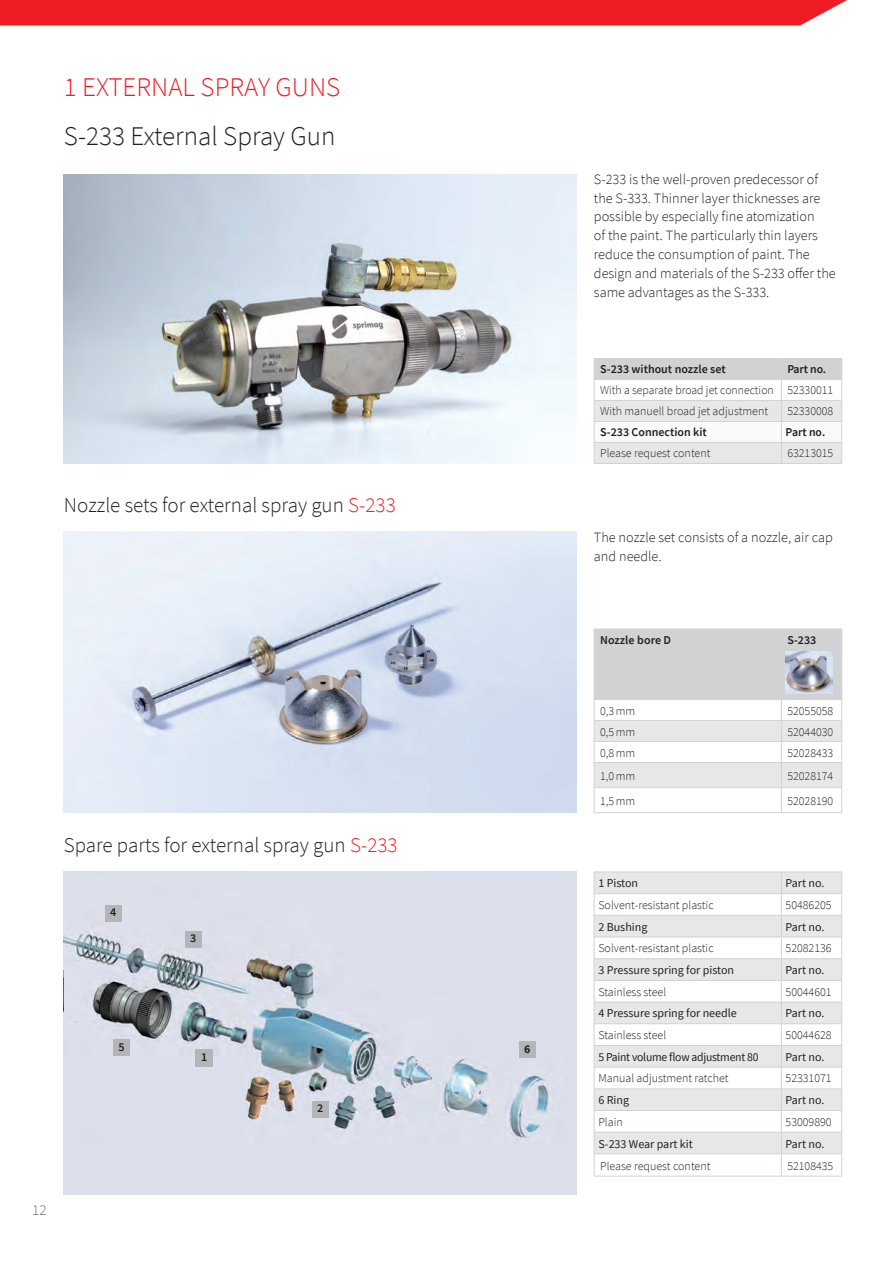
<style>
.page{position:relative;width:893px;height:1263px;background:#fff}
.page>*{position:absolute;margin:0;border:0;box-sizing:border-box;transform-origin:0 0}
.t1{font:300 27px "Source Sans Pro";color:#231f20}
.t2{font:300 27px "Source Sans Pro";color:#ee1d23}
.t3{font:300 21px "Source Sans Pro";color:#231f20}
.t4{font:300 15px "Source Sans Pro";color:#6c6d70}
.t5{font:300 14.25px/18.8px "Source Sans Pro";color:#231f20}
.t6{font:300 12px/21px "Source Sans Pro";color:#231f20}
.t7{font:12px "Source Sans Pro";color:#231f20}
.t8{font:600 12px "Source Sans Pro";color:#231f20}
.t9{font:12px "Source Sans Pro";letter-spacing:-.02em;color:#231f20}
.t10{font:700 12px "Source Sans Pro";color:#231f20}
.s1{color:#ee1d23}
</style>
<div class="page">
<div style="left:0;top:0;width:847px;height:26px;background:#ee1d23"></div>
<img style="left:64px;top:174px;width:513px;height:289px">
<img style="left:64px;top:531px;width:513px;height:282px">
<div style="left:64px;top:872px;width:513px;height:323px;background:#dcdfea"></div>
<img style="left:64px;top:921px;width:487px;height:220px">
<div style="left:196px;top:1049px;width:17px;height:17px;background:#b4b5b8"></div>
<div style="left:312px;top:1101px;width:17px;height:17px;background:#b4b5b8"></div>
<div style="left:185px;top:931px;width:17px;height:17px;background:#b4b5b8"></div>
<div style="left:105px;top:905px;width:17px;height:16px;background:#b4b5b8"></div>
<div style="left:113px;top:1039px;width:17px;height:16px;background:#b4b5b8"></div>
<div style="left:519px;top:1041px;width:16px;height:17px;background:#b4b5b8"></div>
<svg style="left:64px;top:956px;width:121px;height:88px"></svg>
<hr style="left:594px;top:463px;width:187px;height:1px;background:#d1d2d4">
<hr style="left:781px;top:463px;width:61px;height:1px;background:#d1d2d4">
<svg style="left:594px;top:358px;width:248px;height:105px"></svg>
<svg style="left:594px;top:630px;width:248px;height:182px"></svg>
<hr style="left:594px;top:720px;width:187px;height:1px;background:#d1d2d4">
<hr style="left:781px;top:720px;width:61px;height:1px;background:#d1d2d4">
<hr style="left:594px;top:741px;width:187px;height:1px;background:#d1d2d4">
<hr style="left:781px;top:741px;width:61px;height:1px;background:#d1d2d4">
<hr style="left:594px;top:762px;width:187px;height:1px;background:#d1d2d4">
<hr style="left:781px;top:762px;width:61px;height:1px;background:#d1d2d4">
<hr style="left:594px;top:787px;width:187px;height:1px;background:#d1d2d4">
<hr style="left:781px;top:787px;width:61px;height:1px;background:#d1d2d4">
<hr style="left:594px;top:812px;width:187px;height:1px;background:#d1d2d4">
<hr style="left:781px;top:812px;width:61px;height:1px;background:#d1d2d4">
<hr style="left:594px;top:629px;width:187px;height:1px;background:#d1d2d4">
<hr style="left:594px;top:629px;width:1px;height:70px;background:#d1d2d4">
<hr style="left:781px;top:629px;width:61px;height:1px;background:#d1d2d4">
<hr style="left:781px;top:629px;width:1px;height:70px;background:#d1d2d4">
<hr style="left:841px;top:629px;width:1px;height:70px;background:#d1d2d4">
<hr style="left:594px;top:699px;width:187px;height:1px;background:#d1d2d4">
<hr style="left:781px;top:699px;width:61px;height:1px;background:#d1d2d4">
<img style="left:785px;top:651px;width:47px;height:42px">
<svg style="left:595px;top:873px;width:246px;height:280px;fill:#e6e7e9"></svg>
<hr style="left:594px;top:937px;width:187px;height:1px;background:#d1d2d4">
<hr style="left:781px;top:937px;width:61px;height:1px;background:#d1d2d4">
<svg style="left:781px;top:873px;width:1px;height:303px"></svg>
<hr style="left:594px;top:872px;width:187px;height:1px;background:#d1d2d4">
<hr style="left:781px;top:872px;width:61px;height:1px;background:#d1d2d4">
<hr style="left:594px;top:893px;width:187px;height:1px;background:#d1d2d4">
<hr style="left:781px;top:893px;width:61px;height:1px;background:#d1d2d4">
<hr style="left:594px;top:915px;width:187px;height:1px;background:#d1d2d4">
<hr style="left:781px;top:915px;width:61px;height:1px;background:#d1d2d4">
<hr style="left:594px;top:958px;width:187px;height:1px;background:#d1d2d4">
<hr style="left:781px;top:958px;width:61px;height:1px;background:#d1d2d4">
<hr style="left:594px;top:980px;width:187px;height:1px;background:#d1d2d4">
<hr style="left:781px;top:980px;width:61px;height:1px;background:#d1d2d4">
<hr style="left:594px;top:1002px;width:187px;height:1px;background:#d1d2d4">
<hr style="left:781px;top:1002px;width:61px;height:1px;background:#d1d2d4">
<hr style="left:594px;top:1023px;width:187px;height:1px;background:#d1d2d4">
<hr style="left:781px;top:1023px;width:61px;height:1px;background:#d1d2d4">
<hr style="left:594px;top:1045px;width:187px;height:1px;background:#d1d2d4">
<hr style="left:781px;top:1045px;width:61px;height:1px;background:#d1d2d4">
<hr style="left:594px;top:1067px;width:187px;height:1px;background:#d1d2d4">
<hr style="left:781px;top:1067px;width:61px;height:1px;background:#d1d2d4">
<hr style="left:594px;top:1088px;width:187px;height:1px;background:#d1d2d4">
<hr style="left:781px;top:1088px;width:61px;height:1px;background:#d1d2d4">
<hr style="left:594px;top:1110px;width:187px;height:1px;background:#d1d2d4">
<hr style="left:781px;top:1110px;width:61px;height:1px;background:#d1d2d4">
<hr style="left:594px;top:1132px;width:187px;height:1px;background:#d1d2d4">
<hr style="left:781px;top:1132px;width:61px;height:1px;background:#d1d2d4">
<hr style="left:594px;top:1153px;width:187px;height:1px;background:#d1d2d4">
<svg style="left:594px;top:873px;width:1px;height:303px"></svg>
<hr style="left:781px;top:1153px;width:61px;height:1px;background:#d1d2d4">
<svg style="left:841px;top:873px;width:1px;height:303px"></svg>
<hr style="left:594px;top:1176px;width:187px;height:1px;background:#d1d2d4">
<hr style="left:781px;top:1176px;width:61px;height:1px;background:#d1d2d4">
<h1 class="t2" style="left:64px;top:71px;width:278px">1 EXTERNAL SPRAY GUNS</h1>
<h1 class="t1" style="left:64px;top:119px;width:273px">S-233 External Spray Gun</h1>
<h2 class="t3" style="left:64px;top:492px;width:333px">Nozzle sets for external spray gun <span class="s1">S-233</span></h2>
<h2 class="t3" style="left:64px;top:832px;width:335px">Spare parts for external spray gun <span class="s1">S-233</span></h2>
<p class="t8" style="left:110px;top:904px;width:8px">4</p>
<p class="t8" style="left:190px;top:930px;width:8px">3</p>
<p class="t4" style="left:32px;top:1200px;width:16px">12</p>
<p class="t8" style="left:118px;top:1039px;width:8px">5</p>
<p class="t10" style="left:524px;top:1041px;width:8px">6</p>
<p class="t8" style="left:201px;top:1049px;width:8px">1</p>
<p class="t8" style="left:317px;top:1100px;width:8px">2</p>
<p class="t5" style="left:594px;top:170px;width:243px">S-233 is the well-proven predecessor of the S-333. Thinner layer thicknesses are possible by especially fine atomization<br>of the paint. The particularly thin layers reduce the consumption of paint. The design and materials of the S-233 offer the same advantages as the S-333.</p>
<p class="t8" style="left:600px;top:362px;width:127px">S-233 without nozzle set</p>
<p class="t8" style="left:787px;top:362px;width:40px">Part no.</p>
<p class="t6" style="left:600px;top:380px;width:235px">With a separate broad jet connection 52330011<br>With manuell broad jet adjustment</p>
<p class="t6" style="left:787px;top:401px;width:47px">52330008</p>
<p class="t8" style="left:600px;top:425px;width:108px">S-233 Connection kit</p>
<p class="t8" style="left:786px;top:425px;width:41px">Part no.</p>
<p class="t6" style="left:600px;top:443px;width:112px">Please request content</p>
<p class="t6" style="left:787px;top:443px;width:47px">63213015</p>
<p class="t5" style="left:594px;top:528px;width:240px">The nozzle set consists of a nozzle, air cap and needle.</p>
<p class="t8" style="left:600px;top:632px;width:73px">Nozzle bore D</p>
<p class="t8" style="left:787px;top:632px;width:31px">S-233</p>
<p class="t6" style="left:600px;top:700px;width:37px">0,3mm</p>
<p class="t6" style="left:787px;top:700px;width:47px">52055058</p>
<p class="t6" style="left:600px;top:721px;width:37px">0,5mm</p>
<p class="t6" style="left:787px;top:721px;width:47px">52044030</p>
<p class="t6" style="left:600px;top:742px;width:37px">0,8mm</p>
<p class="t6" style="left:787px;top:742px;width:47px">52028433</p>
<p class="t6" style="left:600px;top:765px;width:37px">1,0mm</p>
<p class="t6" style="left:787px;top:765px;width:47px">52028174</p>
<p class="t6" style="left:600px;top:790px;width:37px">1,5mm</p>
<p class="t6" style="left:787px;top:790px;width:47px">52028190</p>
<p class="t7" style="left:598px;top:876px;width:41px">1 Piston</p>
<p class="t7" style="left:786px;top:876px;width:40px">Part no.</p>
<p class="t6" style="left:598px;top:894px;width:117px">Solvent-resistant plastic</p>
<p class="t6" style="left:786px;top:894px;width:47px">50486205</p>
<p class="t7" style="left:598px;top:919px;width:51px">2 Bushing</p>
<p class="t7" style="left:786px;top:919px;width:40px">Part no.</p>
<p class="t6" style="left:598px;top:938px;width:117px">Solvent-resistant plastic</p>
<p class="t6" style="left:786px;top:938px;width:47px">52082136</p>
<p class="t7" style="left:598px;top:962px;width:137px">3 Pressure spring for piston</p>
<p class="t7" style="left:786px;top:962px;width:40px">Part no.</p>
<p class="t6" style="left:598px;top:981px;width:69px">Stainless steel</p>
<p class="t6" style="left:786px;top:981px;width:47px">50044601</p>
<p class="t7" style="left:598px;top:1006px;width:140px">4 Pressure spring for needle</p>
<p class="t7" style="left:786px;top:1006px;width:40px">Part no.</p>
<p class="t6" style="left:598px;top:1025px;width:69px">Stainless steel</p>
<p class="t6" style="left:786px;top:1025px;width:47px">50044628</p>
<p class="t9" style="left:598px;top:1049px;width:162px">5 Paint volume flow adjustment 80</p>
<p class="t7" style="left:786px;top:1049px;width:40px">Part no.</p>
<p class="t6" style="left:598px;top:1068px;width:132px">Manual adjustment ratchet</p>
<p class="t6" style="left:786px;top:1068px;width:47px">52331071</p>
<p class="t7" style="left:598px;top:1092px;width:32px">6 Ring</p>
<p class="t7" style="left:786px;top:1092px;width:40px">Part no.</p>
<p class="t6" style="left:598px;top:1111px;width:26px">Plain</p>
<p class="t6" style="left:786px;top:1111px;width:47px">53009890</p>
<p class="t7" style="left:598px;top:1136px;width:96px">S-233 Wear part kit</p>
<p class="t7" style="left:786px;top:1136px;width:40px">Part no.</p>
<p class="t6" style="left:600px;top:1155px;width:112px">Please request content</p>
<p class="t6" style="left:787px;top:1155px;width:47px">52108435</p>
</div>
